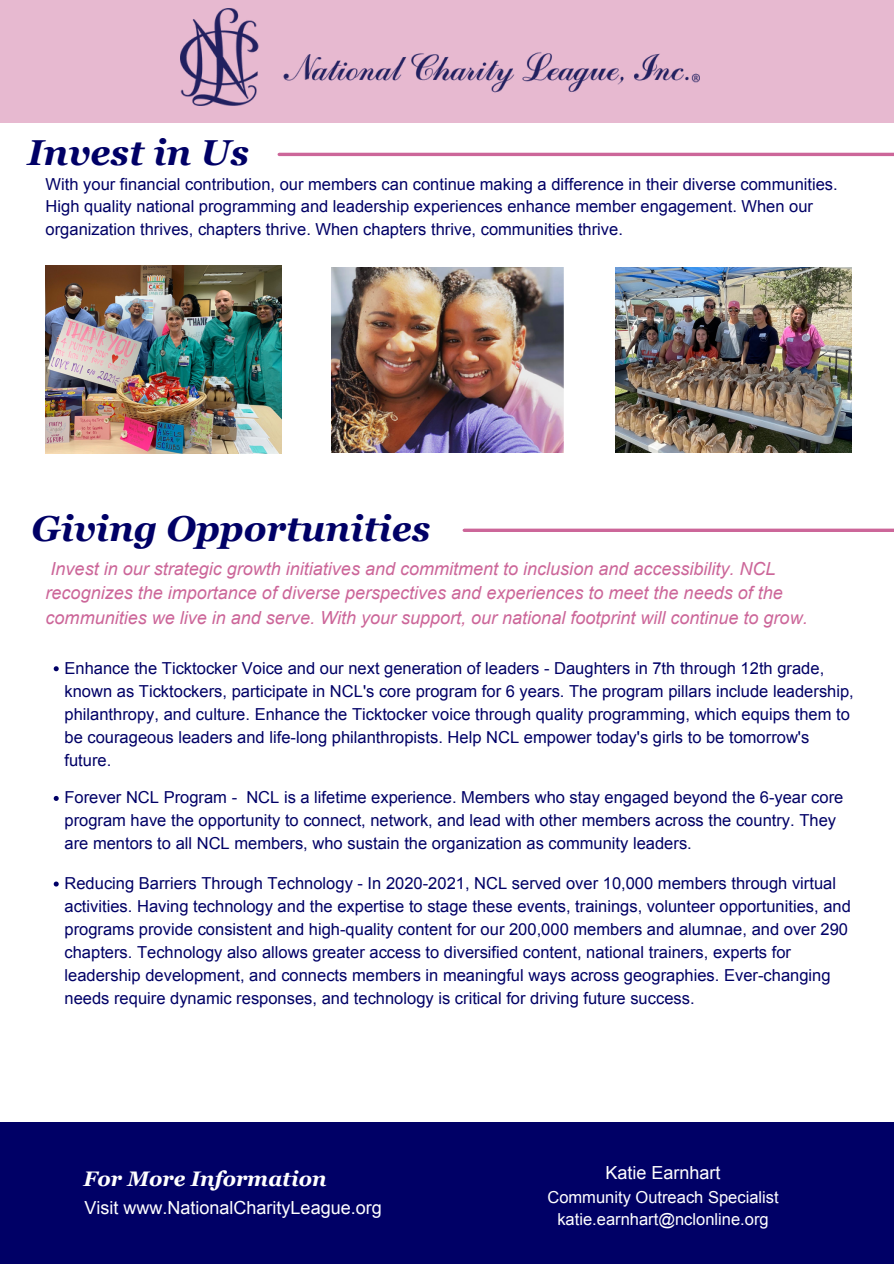
<style>
.page{position:relative;width:894px;height:1264px;background:#fff}
.page>*{position:absolute;margin:0;border:0;box-sizing:border-box;transform-origin:0 0}
.t1{font:italic 700 36px "Georgia";color:#006}
.t2{font:italic 700 21px "Georgia";color:#fff}
.t3{font:italic 18px/24.8px "Arial";color:#c69}
.t4{font:18px "Arial";color:#fff}
.t5{font:16.5px/23px "Arial";color:#006}
.t6{font:16.5px "Arial";color:#fff}
</style>
<div class="page">
<hr style="left:279px;top:153px;width:614px;height:3px;background:#c69">
<div style="left:0;top:1122px;width:893px;height:141px;background:#006"></div>
<div style="left:0;top:0;width:893px;height:122px;background:#e7b9d0"></div>
<img style="left:180px;top:8px;width:519px;height:97px">
<svg style="left:464px;top:528px;width:429px;height:4px;background:#d37da8"></svg>
<img style="left:615px;top:267px;width:236px;height:185px">
<img style="left:331px;top:267px;width:232px;height:185px">
<img style="left:46px;top:266px;width:235px;height:188px">
<svg style="left:54px;top:666px;width:5px;height:5px"></svg>
<svg style="left:54px;top:796px;width:5px;height:5px"></svg>
<svg style="left:54px;top:881px;width:5px;height:5px"></svg>
<p class="t1" style="left:27px;top:132px;width:223px">Invest in Us</p>
<p class="t5" style="left:46px;top:173px;width:793px;line-height:22.5px">With your financial contribution, our members can continue making a difference in their diverse communities.<br>High quality national programming and leadership experiences enhance member engagement. When our organization thrives, chapters thrive. When chapters thrive, communities thrive.</p>
<p class="t1" style="left:32px;top:508px;width:400px">Giving Opportunities</p>
<p class="t3" style="left:46px;top:556px;width:763px">Invest in our strategic growth initiatives and commitment to inclusion and accessibility. NCL recognizes the importance of diverse perspectives and experiences to meet the needs of the communities we live in and serve. With your support, our national footprint will continue to grow.</p>
<p class="t5" style="left:64px;top:656px;width:790px">Enhance the Ticktocker Voice and our next generation of leaders - Daughters in 7th through 12th grade, known as Ticktockers, participate in NCL's core program for 6 years. The program pillars include leadership, philanthropy, and culture. Enhance the Ticktocker voice through quality programming, which equips them to be courageous leaders and life-long philanthropists. Help NCL empower today's girls to be tomorrow's future.</p>
<p class="t5" style="left:64px;top:786px;width:780px">Forever NCL Program - NCL is a lifetime experience. Members who stay engaged beyond the 6-year core program have the opportunity to connect, network, and lead with other members across the country. They are mentors to all NCL members, who sustain the organization as community leaders.</p>
<p class="t5" style="left:64px;top:871px;width:787px">Reducing Barriers Through Technology - In 2020-2021, NCL served over 10,000 members through virtual activities. Having technology and the expertise to stage these events, trainings, volunteer opportunities, and programs provide consistent and high-quality content for our 200,000 members and alumnae, and over 290 chapters. Technology also allows greater access to diversified content, national trainers, experts for leadership development, and connects members in meaningful ways across geographies. Ever-changing needs require dynamic responses, and technology is critical for driving future success.</p>
<p class="t2" style="left:83px;top:1166px;width:245px">For More Information</p>
<p class="t4" style="left:84px;top:1197px;width:299px">Visit www.NationalCharityLeague.org</p>
<p class="t4" style="left:605px;top:1162px;width:117px">Katie Earnhart</p>
<p class="t6" style="left:547px;top:1187px;width:233px">Community Outreach Specialist</p>
<p class="t6" style="left:557px;top:1210px;width:213px">katie.earnhart@nclonline.org</p>
</div>
